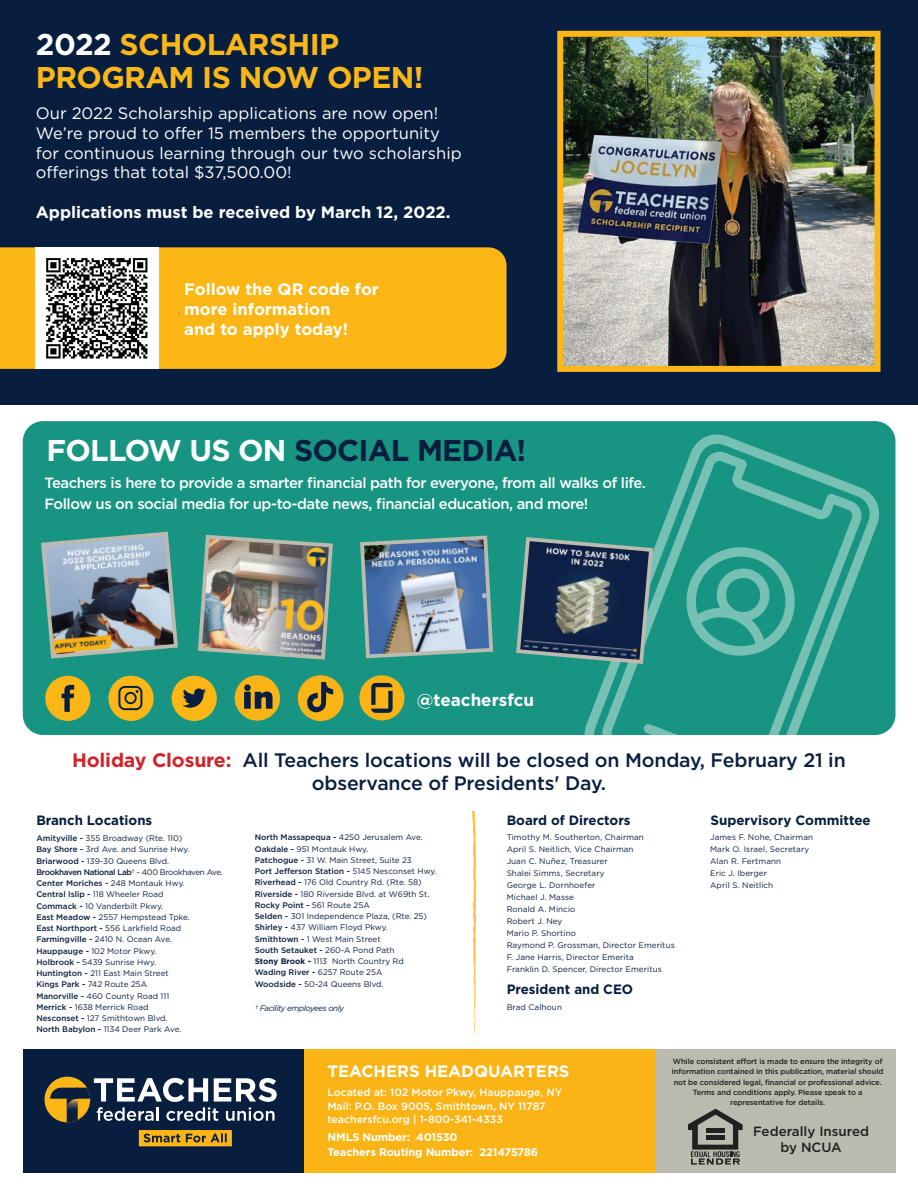
<style>
.page{position:relative;width:918px;height:1188px;background:#fff}
.page>*{position:absolute;margin:0;border:0;box-sizing:border-box;transform-origin:0 0}
.t1{font:700 30px/33px "Gotham";letter-spacing:-.02em;color:#fbb717}
.t2{font:700 30px "Gotham";letter-spacing:-.025em;color:#081e3f}
.t3{font:500 19.5px/23.4px "Gotham";letter-spacing:-.01em;color:#081e3f;text-align:center}
.t4{font:700 17.1px "Gotham";color:#fff}
.t5{font:16.5px/19.8px "Gotham";color:#fff}
.t6{font:700 16.5px/19.8px "Gotham";color:#fff}
.t7{font:500 14.85px/21.6px "Gotham";letter-spacing:-.03em;color:#fff}
.t8{font:700 13.5px "Gotham";color:#061e3e}
.t9{font:500 13.35px/16px "Gotham";color:#231f20;text-align:center}
.t10{font:700 10.95px "Gotham";letter-spacing:-.01em;color:#fff}
.t11{font:500 10.5px/13.5px "Gotham";color:#fff}
.t12{font:8.1px/11.2px "Gotham";color:#081e3f}
.t13{font:italic 8.1px "Gotham";letter-spacing:-.05em;color:#061e3e}
.t14{font:500 7.5px/10.2px "Gotham";letter-spacing:-.01em;color:#231f20;text-align:center}
.s1{color:#fff}
.s2{font-weight:700;color:#d1232a}
.s3{font-weight:500}
.s4{font-weight:700;color:#061e3e}
.s5{color:#061e3e}
</style>
<div class="page">
<div style="left:0;top:0;width:918px;height:405px;background:#081e3f"></div>
<div style="left:23px;top:1049px;width:871px;height:123px;background:#081e3f"></div>
<div style="left:304px;top:1049px;width:590px;height:123px;background:#fbb416"></div>
<div style="left:656px;top:1049px;width:240px;height:123px;background:#babaaf"></div>
<svg style="left:139px;top:1130px;width:93px;height:16px"></svg>
<div style="left:45px;top:1077px;width:45px;height:45px;background:#fcb615;border-radius:50%"></div>
<svg style="left:50px;top:1078px;width:227px;height:44px"></svg>
<svg style="left:688px;top:1109px;width:55px;height:56px"></svg>
<div style="left:23px;top:421px;width:872px;height:314px;background:#189582;border-radius:20px"></div>
<svg style="left:584px;top:434px;width:296px;height:301px"></svg>
<svg style="left:602px;top:451px;width:260px;height:284px"></svg>
<svg style="left:643px;top:723px;width:86px;height:12px"></svg>
<svg style="left:685px;top:540px;width:117px;height:116px"></svg>
<img style="left:41px;top:531px;width:137px;height:128px">
<div style="left:45px;top:676px;width:45px;height:45px;background:#fcb615;border-radius:50%"></div>
<svg style="left:62px;top:684px;width:12px;height:28px"></svg>
<div style="left:108px;top:676px;width:46px;height:45px;background:#fcb615;border-radius:50%"></div>
<div style="left:118px;top:686px;width:24px;height:24px;border:2px solid #081e3f;border-radius:6px"></div>
<div style="left:124px;top:692px;width:13px;height:12px;border:2px solid #081e3f;border-radius:50%"></div>
<div style="left:172px;top:676px;width:45px;height:45px;background:#fcb615;border-radius:50%"></div>
<svg style="left:182px;top:688px;width:24px;height:20px"></svg>
<div style="left:235px;top:675px;width:45px;height:46px;background:#fbb416;border-radius:50%"></div>
<svg style="left:244px;top:686px;width:29px;height:23px"></svg>
<div style="left:298px;top:675px;width:46px;height:46px;background:#fbb416;border-radius:50%"></div>
<svg style="left:307px;top:682px;width:26px;height:31px"></svg>
<div style="left:359px;top:675px;width:45px;height:45px;background:#fbb416;border-radius:50%"></div>
<svg style="left:371px;top:683px;width:22px;height:30px"></svg>
<img style="left:197px;top:534px;width:136px;height:126px">
<svg style="left:360px;top:535px;width:134px;height:124px;background:#7393aa"></svg>
<svg style="left:516px;top:535px;width:139px;height:131px"></svg>
<svg style="left:472px;top:811px;width:5px;height:233px"></svg>
<div style="left:0;top:247px;width:507px;height:122px;background:#fcb615"></div>
<img style="left:36px;top:247px;width:122px;height:122px">
<img style="left:564px;top:38px;width:309px;height:327px">
<div style="left:557px;top:31px;width:323px;height:341px;border:6px solid #fbb717"></div>
<h1 class="t1" style="left:36px;top:28px;width:389px"><span class="s1">2022</span> SCHOLARSHIP<br>PROGRAM IS NOW OPEN!</h1>
<h3 class="t5" style="left:36px;top:103px;width:427px">Our 2022 Scholarship applications are now open!<br>We’re proud to offer 15 members the opportunity for continuous learning through our two scholarship offerings that total $37,500.00!</h3>
<h3 class="t6" style="left:36px;top:202px;width:416px">Applications must be received by March 12, 2022.</h3>
<h3 class="t6" style="left:184px;top:279px;width:196px">Follow the QR code for more information<br>and to apply today!</h3>
<h1 class="t2" style="left:47px;top:431px;width:481px"><span class="s1">FOLLOW US ON</span> SOCIAL MEDIA!</h1>
<h3 class="t7" style="left:45px;top:472px;width:603px">Teachers is here to provide a smarter financial path for everyone, from all walks of life.<br>Follow us on social media for up-to-date news, financial education, and more!</h3>
<h3 class="t4" style="left:417px;top:689px;width:119px">@teachersfcu</h3>
<h2 class="t3" style="left:72px;top:748px;width:775px"><span class="s2">Holiday Closure:</span> All Teachers locations will be closed on Monday, February 21 in observance of Presidents' Day.</h2>
<h3 class="t8" style="left:36px;top:811px;width:117px">Branch Locations</h3>
<p class="t12" style="left:36px;top:833px;width:188px"><span class="s3">Amityville -</span> 355 Broadway (Rte. 110)<br><span class="s3">Bay Shore -</span> 3rd Ave. and Sunrise Hwy.<br><span class="s3">Briarwood -</span> 139-30 Queens Blvd.<br><span class="s3">Brookhaven National Lab</span>† - 400 Brookhaven Ave.<br><span class="s3">Center Moriches -</span> 248 Montauk Hwy.<br><span class="s3">Central Islip -</span> 118 Wheeler Road<br><span class="s3">Commack -</span> 10 Vanderbilt Pkwy.<br><span class="s3">East Meadow -</span> 2557 Hempstead Tpke.<br><span class="s3">East Northport -</span> 556 Larkfield Road<br><span class="s3">Farmingville -</span> 2410 N. Ocean Ave.<br><span class="s3">Hauppauge -</span> 102 Motor Pkwy.<br><span class="s3">Holbrook -</span> 5439 Sunrise Hwy.<br><span class="s3">Huntington -</span> 211 East Main Street<br><span class="s3">Kings Park -</span> 742 Route 25A<br><span class="s3">Manorville -</span> 460 County Road 111<br><span class="s3">Merrick -</span> 1638 Merrick Road<br><span class="s3">Nesconset -</span> 127 Smithtown Blvd.<br><span class="s3">North Babylon -</span> 1134 Deer Park Ave.</p>
<p class="t12" style="left:255px;top:832px;width:183px"><span class="s3">North Massapequa -</span> 4250 Jerusalem Ave.<br><span class="s3">Oakdale -</span> 951 Montauk Hwy.<br><span class="s3">Patchogue -</span> 31 W. Main Street, Suite 23<br><span class="s3">Port Jefferson Station -</span> 5145 Nesconset Hwy.<br><span class="s3">Riverhead -</span> 176 Old Country Rd. (Rte. 58)<br><span class="s3">Riverside -</span> 180 Riverside Blvd. at W69th St.<br><span class="s3">Rocky Point -</span> 561 Route 25A<br><span class="s3">Selden -</span> 301 Independence Plaza, (Rte. 25)<br><span class="s3">Shirley -</span> 437 William Floyd Pkwy.<br><span class="s3">Smithtown -</span> 1 West Main Street<br><span class="s3">South Setauket -</span> 260-A Pond Path<br><span class="s4">Stony Brook -</span> <span class="s5">1113 North Country Rd </span><span class="s3">Wading River -</span> 6257 Route 25A<br><span class="s3">Woodside -</span> 50-24 Queens Blvd.</p>
<p class="t13" style="left:255px;top:1003px;width:91px">† Facility employees only</p>
<h3 class="t8" style="left:507px;top:811px;width:125px">Board of Directors</h3>
<h3 class="t8" style="left:711px;top:811px;width:162px">Supervisory Committee</h3>
<p class="t12" style="left:710px;top:831px;width:105px;line-height:12px">James F. Nohe, Chairman<br>Mark O. Israel, Secretary<br>Alan R. Fertmann<br>Eric J. Iberger<br>April S. Neitlich</p>
<p class="t12" style="left:507px;top:831px;width:170px;line-height:12px">Timothy M. Southerton, Chairman<br>April S. Neitlich, Vice Chairman<br>Juan C. Nuñez, Treasurer<br>Shalei Simms, Secretary<br>George L. Dornhoefer<br>Michael J. Masse<br>Ronald A. Mincio<br>Robert J. Ney<br>Mario P. Shortino<br>Raymond P. Grossman, Director Emeritus<br>F. Jane Harris, Director Emerita<br>Franklin D. Spencer, Director Emeritus</p>
<h3 class="t8" style="left:507px;top:980px;width:128px">President and CEO</h3>
<p class="t12" style="left:507px;top:1001px;width:57px">Brad Calhoun</p>
<h3 class="t6" style="left:327px;top:1061px;width:244px">TEACHERS HEADQUARTERS</h3>
<p class="t11" style="left:327px;top:1086px;width:236px">Located at: 102 Motor Pkwy, Hauppauge, NY<br>Mail: P.O. Box 9005, Smithtown, NY 11787 teachersfcu.org | 1-800-341-4333</p>
<h3 class="t10" style="left:328px;top:1130px;width:132px">NMLS Number: 401530</h3>
<h3 class="t10" style="left:327px;top:1145px;width:212px">Teachers Routing Number: 221475786</h3>
<p class="t14" style="left:672px;top:1056px;width:213px">While consistent effort is made to ensure the integrity of information contained in this publication, material should not be considered legal, financial or professional advice.<br>Terms and conditions apply. Please speak to a representative for details.</p>
<h3 class="t9" style="left:753px;top:1123px;width:118px">Federally Insured by NCUA</h3>
</div>
